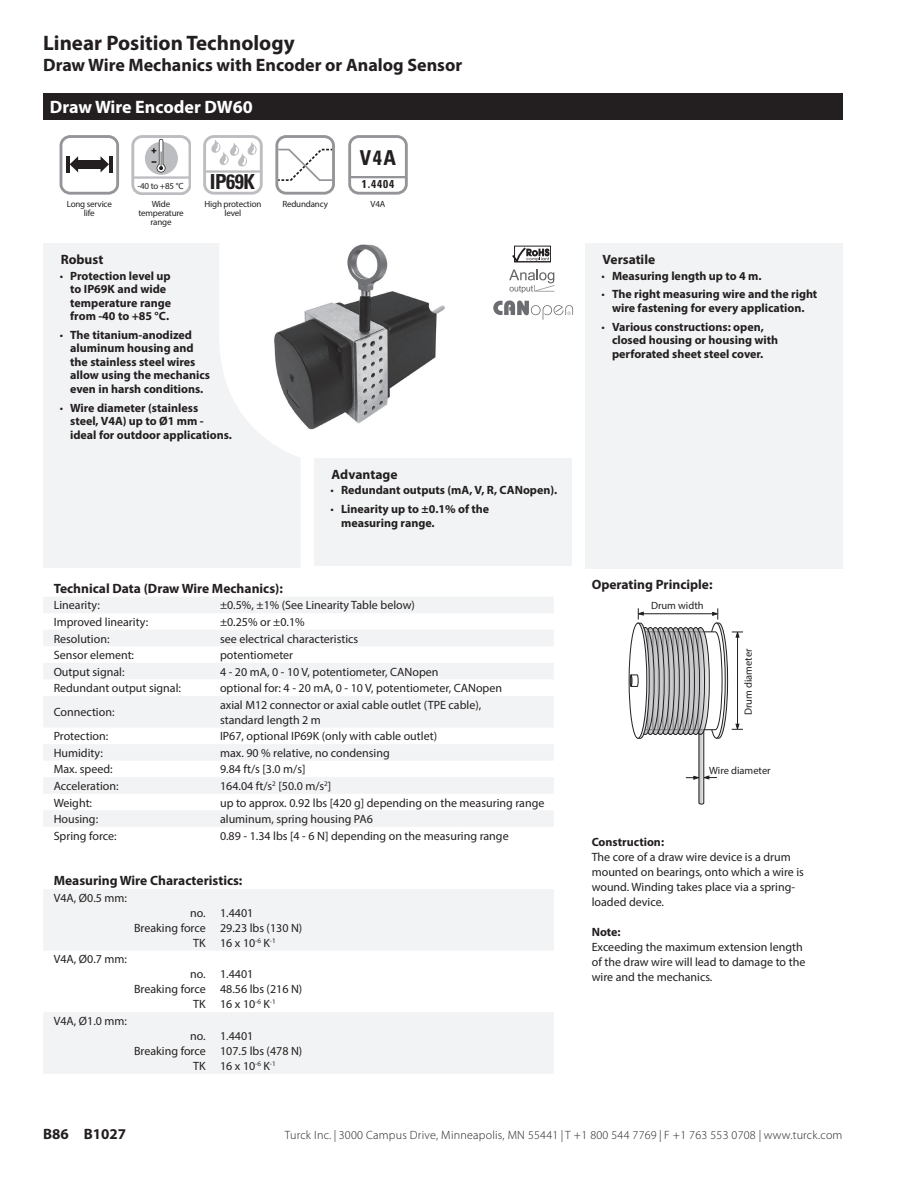
<style>
.page{position:relative;width:918px;height:1188px;background:#fff}
.page>*{position:absolute;margin:0;border:0;box-sizing:border-box;transform-origin:0 0}
.t1{font:700 21px "Myriad Pro";color:#231f20}
.t2{font:700 condensed 20.7px "Univers LT Std";letter-spacing:-.025em;color:#231f20}
.t3{font:700 condensed 20.55px "Univers LT Std";color:#231f20}
.t4{font:700 18px "Myriad Pro";color:#231f20}
.t5{font:700 18px "Myriad Pro";color:#fff}
.t6{font:700 15px "Myriad Pro";color:#231f20}
.t7{font:700 13.5px "Myriad Pro";color:#231f20}
.t8{font:12px/15px "Myriad Pro";color:#231f20}
.t9{font:700 12px/13.5px "Myriad Pro";color:#231f20}
.t10{font:300 12px "Myriad Pro";letter-spacing:.02em;color:#231f20}
.t11{font:700 condensed 11.4px "Univers LT Std";color:#231f20}
.t12{font:10.5px "Myriad Pro";color:#231f20}
.t13{font:9px/9px "Myriad Pro";letter-spacing:-.02em;color:#231f20;text-align:center}
.s1{font-weight:400}
</style>
<div class="page">
<img style="left:301px;top:244px;width:144px;height:186px">
<div style="left:43px;top:93px;width:799px;height:27px;background:#231f20"></div>
<svg style="left:43px;top:597px;width:511px;height:230px;fill:#f2f3f4"></svg>
<svg style="left:43px;top:889px;width:511px;height:185px;fill:#f2f3f4"></svg>
<div style="left:314px;top:458px;width:258px;height:108px;background:#f2f3f4"></div>
<svg style="left:43px;top:243px;width:258px;height:325px;fill:#f2f3f4"></svg>
<div style="left:585px;top:243px;width:257px;height:325px;background:#f2f3f4"></div>
<div style="left:348px;top:135px;width:60px;height:60px;border:3px solid #939598;border-radius:9px"></div>
<hr style="left:349px;top:176px;width:57px;height:2px;background:#939598">
<div style="left:275px;top:135px;width:60px;height:60px;border:3px solid #939598;border-radius:9px"></div>
<svg style="left:277px;top:148px;width:57px;height:34px"></svg>
<div style="left:203px;top:135px;width:60px;height:60px;border:3px solid #bcbdc0;border-radius:9px"></div>
<hr style="left:204px;top:170px;width:56px;height:3px;background:#bcbdc0">
<svg style="left:211px;top:139px;width:46px;height:28px"></svg>
<div style="left:514px;top:246px;width:37px;height:16px;border:1px solid #231f20"></div>
<svg style="left:512px;top:246px;width:38px;height:16px"></svg>
<hr style="left:515px;top:261px;width:36px;height:1px;background:#231f20">
<svg style="left:493px;top:300px;width:80px;height:20px"></svg>
<svg style="left:509px;top:270px;width:45px;height:23px"></svg>
<div style="left:60px;top:135px;width:59px;height:60px;border:3px solid #939598;border-radius:9px"></div>
<hr style="left:66px;top:156px;width:4px;height:16px;background:#231f20">
<hr style="left:109px;top:156px;width:3px;height:16px;background:#231f20">
<svg style="left:70px;top:156px;width:8px;height:16px"></svg>
<svg style="left:101px;top:156px;width:8px;height:16px"></svg>
<div style="left:77px;top:160px;width:24px;height:9px;background:#231f20"></div>
<div style="left:131px;top:135px;width:60px;height:60px;border:3px solid #bcbdc0;border-radius:9px"></div>
<hr style="left:133px;top:176px;width:57px;height:3px;background:#bcbdc0">
<div style="left:145px;top:142px;width:33px;height:33px;background:#bcbdc0;border-radius:50%"></div>
<svg style="left:152px;top:138px;width:14px;height:35px"></svg>
<svg style="left:135px;top:180px;width:53px;height:11px"></svg>
<svg style="left:630px;top:608px;width:113px;height:197px"></svg>
<h1 class="t1" style="left:43px;top:34px;width:253px">Linear Position Technology</h1>
<h3 class="t4" style="left:43px;top:58px;width:421px">Draw Wire Mechanics with Encoder or Analog Sensor</h3>
<h3 class="t5" style="left:50px;top:100px;width:205px">Draw Wire Encoder DW60</h3>
<p class="t13" style="left:138px;top:182px;width:48px">-40 to +85 °C</p>
<p class="t13" style="left:67px;top:200px;width:47px">Long service life</p>
<p class="t13" style="left:138px;top:200px;width:47px">Wide temperature range</p>
<h2 class="t2" style="left:210px;top:170px;width:47px">IP69K</h2>
<p class="t13" style="left:204px;top:200px;width:58px">High protection level</p>
<p class="t7" style="left:61px;top:254px;width:44px">Robust</p>
<p class="t9" style="left:70px;top:270px;width:103px;text-indent:-10px"><span class="s1">•</span> Protection level up to IP69K and wide temperature range from -40 to +85 °C.</p>
<p class="t9" style="left:70px;top:329px;width:141px;text-indent:-10px"><span class="s1">•</span> The titanium-anodized aluminum housing and the stainless steel wires allow using the mechanics even in harsh conditions.</p>
<p class="t9" style="left:70px;top:402px;width:163px;text-indent:-10px"><span class="s1">•</span> Wire diameter (stainless<br>steel, V4A) up to Ø1 mm - ideal for outdoor applications.</p>
<h3 class="t3" style="left:360px;top:146px;width:38px">V4A</h3>
<p class="t13" style="left:282px;top:200px;width:47px">Redundancy</p>
<p class="t11" style="left:362px;top:178px;width:34px">1.4404</p>
<p class="t13" style="left:371px;top:200px;width:16px">V4A</p>
<p class="t7" style="left:332px;top:469px;width:67px">Advantage</p>
<p class="t9" style="left:331px;top:484px;width:228px"><span class="s1">•</span> Redundant outputs (mA, V, R, CANopen).</p>
<p class="t9" style="left:341px;top:503px;width:150px;text-indent:-10px"><span class="s1">•</span> Linearity up to ±0.1% of the measuring range.</p>
<p class="t7" style="left:54px;top:583px;width:231px">Technical Data (Draw Wire Mechanics):</p>
<p class="t8" style="left:54px;top:599px;width:48px">Linearity:</p>
<p class="t8" style="left:220px;top:599px;width:196px">±0.5%, ±1% (See Linearity Table below)</p>
<p class="t8" style="left:54px;top:615px;width:96px">Improved linearity:</p>
<p class="t8" style="left:220px;top:615px;width:86px">±0.25% or ±0.1%</p>
<p class="t8" style="left:54px;top:632px;width:57px">Resolution:</p>
<p class="t8" style="left:220px;top:632px;width:140px">see electrical characteristics</p>
<p class="t8" style="left:54px;top:648px;width:82px">Sensor element:</p>
<p class="t8" style="left:220px;top:648px;width:75px">potentiometer</p>
<p class="t8" style="left:54px;top:665px;width:72px">Output signal:</p>
<p class="t8" style="left:220px;top:665px;width:220px">4 - 20 mA, 0 - 10 V, potentiometer, CANopen</p>
<p class="t8" style="left:54px;top:681px;width:129px">Redundant output signal:</p>
<p class="t8" style="left:220px;top:681px;width:284px">optional for: 4 - 20 mA, 0 - 10 V, potentiometer, CANopen</p>
<p class="t8" style="left:54px;top:705px;width:62px">Connection:</p>
<p class="t8" style="left:220px;top:698px;width:263px">axial M12 connector or axial cable outlet (TPE cable), standard length 2 m</p>
<p class="t8" style="left:54px;top:730px;width:56px">Protection:</p>
<p class="t8" style="left:220px;top:730px;width:219px">IP67, optional IP69K (only with cable outlet)</p>
<p class="t8" style="left:54px;top:746px;width:51px">Humidity:</p>
<p class="t8" style="left:220px;top:746px;width:171px">max. 90 % relative, no condensing</p>
<p class="t8" style="left:54px;top:763px;width:60px">Max. speed:</p>
<p class="t8" style="left:220px;top:763px;width:87px">9.84 ft/s [3.0 m/s]</p>
<p class="t8" style="left:54px;top:779px;width:66px">Acceleration:</p>
<p class="t8" style="left:220px;top:779px;width:113px">164.04 ft/s<sup>2</sup> [50.0 m/s<sup>2</sup>]</p>
<p class="t8" style="left:54px;top:796px;width:40px">Weight:</p>
<p class="t8" style="left:220px;top:796px;width:326px">up to approx. 0.92 lbs [420 g] depending on the measuring range</p>
<p class="t8" style="left:54px;top:812px;width:46px">Housing:</p>
<p class="t8" style="left:220px;top:812px;width:154px">aluminum, spring housing PA6</p>
<p class="t8" style="left:54px;top:829px;width:64px">Spring force:</p>
<p class="t8" style="left:220px;top:829px;width:290px">0.89 - 1.34 lbs [4 - 6 N] depending on the measuring range</p>
<p class="t7" style="left:54px;top:876px;width:190px">Measuring Wire Characteristics:</p>
<p class="t8" style="left:54px;top:891px;width:75px">V4A, Ø0.5 mm:</p>
<p class="t8" style="left:134px;top:906px;width:73px;text-align:right">no.<br>Breaking force<br>TK</p>
<p class="t8" style="left:220px;top:906px;width:84px">1.4401<br>29.23 lbs (130 N)<br>16 x 10<sup>-6</sup> K<sup>-1</sup></p>
<p class="t8" style="left:54px;top:953px;width:75px">V4A, Ø0.7 mm:</p>
<p class="t8" style="left:134px;top:968px;width:73px;text-align:right">no.<br>Breaking force<br>TK</p>
<p class="t8" style="left:220px;top:968px;width:84px">1.4401<br>48.56 lbs (216 N)<br>16 x 10<sup>-6</sup> K<sup>-1</sup></p>
<p class="t8" style="left:54px;top:1014px;width:75px">V4A, Ø1.0 mm:</p>
<p class="t8" style="left:134px;top:1029px;width:73px;text-align:right">no.<br>Breaking force<br>TK</p>
<p class="t8" style="left:220px;top:1029px;width:84px">1.4401<br>107.5 lbs (478 N)<br>16 x 10<sup>-6</sup> K<sup>-1</sup></p>
<p class="t7" style="left:603px;top:254px;width:54px">Versatile</p>
<p class="t9" style="left:602px;top:270px;width:162px"><span class="s1">•</span> Measuring length up to 4 m.</p>
<p class="t9" style="left:602px;top:289px;width:217px;text-align:center"><span class="s1">•</span> The right measuring wire and the right wire fastening for every application.</p>
<p class="t9" style="left:612px;top:321px;width:168px;text-indent:-10px"><span class="s1">•</span> Various constructions: open, closed housing or housing with perforated sheet steel cover.</p>
<p class="t7" style="left:592px;top:579px;width:122px">Operating Principle:</p>
<p class="t12" style="left:651px;top:602px;width:54px">Drum width</p>
<p class="t12" style="left:744px;top:715px;width:68px;rotate:-90deg">Drum diameter</p>
<p class="t12" style="left:709px;top:766px;width:63px">Wire diameter</p>
<p class="t9" style="left:592px;top:836px;width:74px">Construction:</p>
<p class="t8" style="left:592px;top:851px;width:214px">The core of a draw wire device is a drum mounted on bearings, onto which a wire is wound. Winding takes place via a spring&shy;loaded device.</p>
<p class="t9" style="left:592px;top:926px;width:30px">Note:</p>
<p class="t8" style="left:592px;top:941px;width:215px">Exceeding the maximum extension length of the draw wire will lead to damage to the wire and the mechanics.</p>
<p class="t6" style="left:43px;top:1128px;width:85px">B86 B1027</p>
<p class="t10" style="left:285px;top:1127px;width:559px">Turck Inc. | 3000 Campus Drive, Minneapolis, MN 55441 | T +1 800 544 7769 | F +1 763 553 0708 | www.turck.com</p>
</div>
